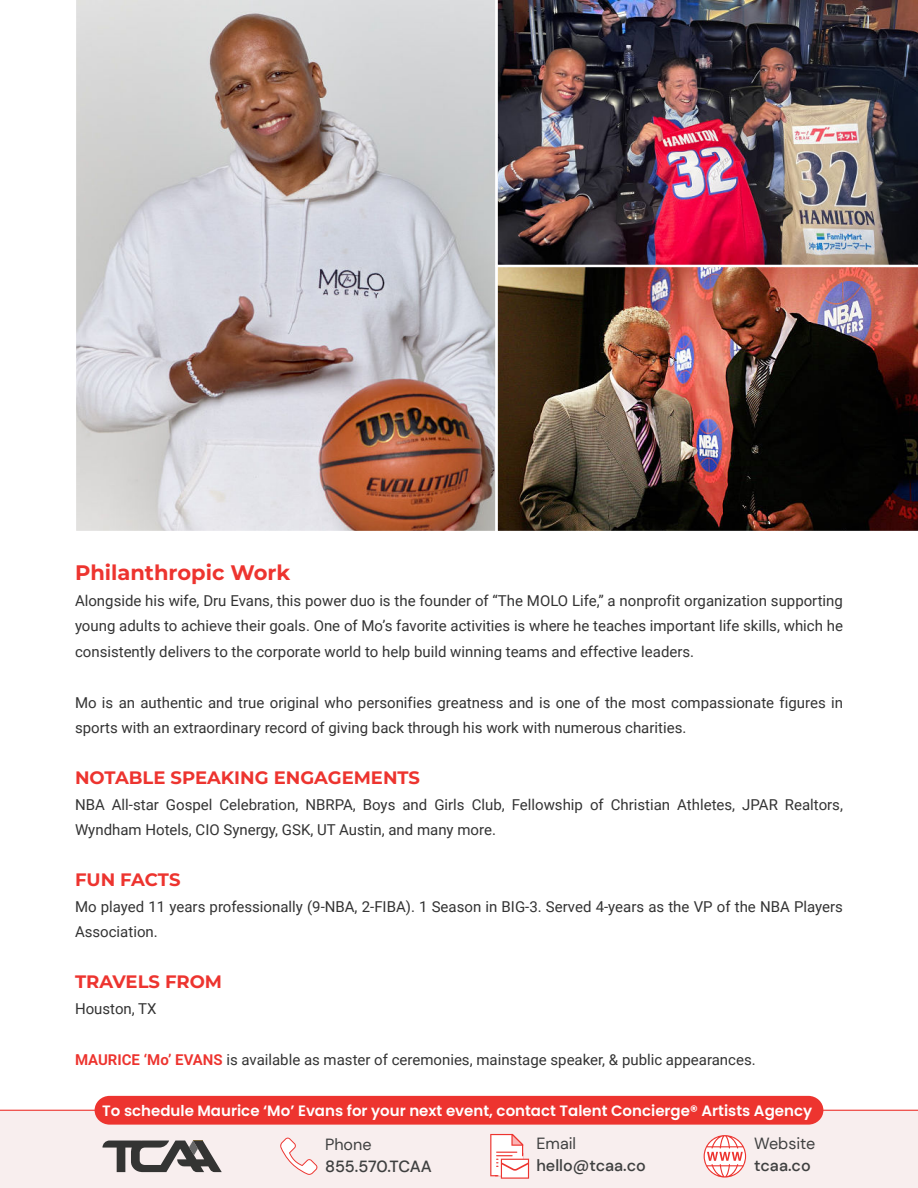
<style>
.page{position:relative;width:918px;height:1188px;background:#fff}
.page>*{position:absolute;margin:0;border:0;box-sizing:border-box;transform-origin:0 0}
.t1{font:100 21px "Montserrat";color:#ed342f}
.t2{font:100 18px "Montserrat";color:#ed342f}
.t3{font:500 16.2px "DM Sans";color:#3f4040}
.t4{font:16.2px "DM Sans";color:#3f4040}
.t5{font:15px/25.5px "Roboto";color:#333}
.t6{font:600 15px "Poppins";color:#fff}
.s1{font-family:"Heebo";font-weight:600;color:#ed342f}
</style>
<div class="page">
<div style="left:0;top:1110px;width:918px;height:78px;background:#f8eeee"></div>
<hr style="left:0;top:1110px;width:918px;height:1px;background:#ed342f">
<div style="left:95px;top:1096px;width:728px;height:29px;background:#ed342f"></div>
<svg style="left:280px;top:1138px;width:38px;height:37px"></svg>
<svg style="left:490px;top:1134px;width:39px;height:45px"></svg>
<svg style="left:704px;top:1135px;width:42px;height:43px"></svg>
<svg style="left:102px;top:1141px;width:120px;height:31px"></svg>
<svg style="left:76px;top:0;width:419px;height:531px"></svg>
<img style="left:497px;top:0;width:421px;height:265px">
<img style="left:495px;top:267px;width:423px;height:264px">
<h1 class="t1" style="left:75px;top:564px;width:217px">Philanthropic Work</h1>
<p class="t5" style="left:75px;top:589px;width:770px;text-align:justify">Alongside his wife, Dru Evans, this power duo is the founder of “The MOLO Life,” a nonprofit organization supporting young adults to achieve their goals. One of Mo’s favorite activities is where he teaches important life skills, which he consistently delivers to the corporate world to help build winning teams and effective leaders.</p>
<p class="t5" style="left:75px;top:691px;width:770px">Mo is an authentic and true original who personifies greatness and is one of the most compassionate figures in sports with an extraordinary record of giving back through his work with numerous charities.</p>
<p class="t2" style="left:75px;top:770px;width:347px">NOTABLE SPEAKING ENGAGEMENTS</p>
<p class="t5" style="left:75px;top:793px;width:769px">NBA All-star Gospel Celebration, NBRPA, Boys and Girls Club, Fellowship of Christian Athletes, JPAR Realtors,<br>Wyndham Hotels, CIO Synergy, GSK, UT Austin, and many more.</p>
<p class="t2" style="left:75px;top:872px;width:107px">FUN FACTS</p>
<p class="t5" style="left:75px;top:895px;width:770px">Mo played 11 years professionally (9-NBA, 2-FIBA). 1 Season in BIG-3. Served 4-years as the VP of the NBA Players<br>Association.</p>
<p class="t2" style="left:75px;top:974px;width:149px">TRAVELS FROM</p>
<p class="t5" style="left:75px;top:997px;width:83px">Houston, TX</p>
<p class="t5" style="left:75px;top:1048px;width:682px"><span class="s1">MAURICE ‘Mo’ EVANS</span> is available as master of ceremonies, mainstage speaker, &amp; public appearances.</p>
<p class="t6" style="left:102px;top:1102px;width:711px">To schedule Maurice ‘Mo’ Evans for your next event, contact Talent Concierge® Artists Agency</p>
<p class="t4" style="left:325px;top:1135px;width:48px">Phone</p>
<p class="t3" style="left:325px;top:1160px;width:108px">855.570.TCAA</p>
<p class="t4" style="left:536px;top:1134px;width:41px">Email</p>
<p class="t3" style="left:536px;top:1159px;width:111px">hello@tcaa.co</p>
<p class="t4" style="left:754px;top:1134px;width:63px">Website</p>
<p class="t3" style="left:754px;top:1160px;width:58px">tcaa.co</p>
</div>
